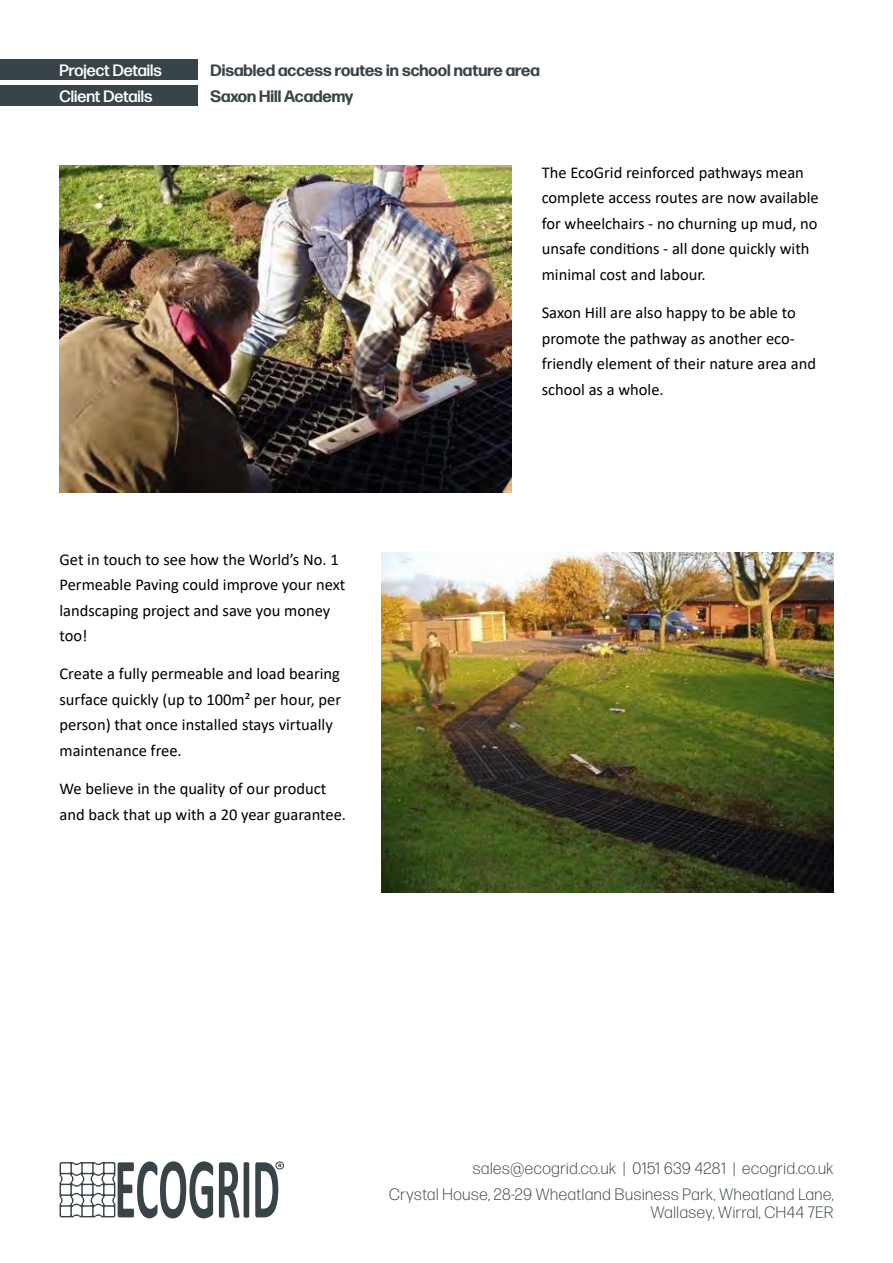
<style>
.page{position:relative;width:893px;height:1263px;background:#fff}
.page>*{position:absolute;margin:0;border:0;box-sizing:border-box;transform-origin:0 0}
.t1{font:16.5px/25.5px "Calibri";color:#000}
.t2{font:300 16.5px/26.5px "Forma DJR Deck";letter-spacing:.04em;color:#384448;text-align:right}
.t3{font:700 16.5px/25.5px "Forma DJR Deck";color:#384448}
.t4{font:500 16.5px/25.5px "Forma DJR Deck";color:#fff}
</style>
<div class="page">
<svg style="left:60px;top:1161px;width:153px;height:57px"></svg>
<svg style="left:219px;top:1162px;width:30px;height:56px"></svg>
<svg style="left:255px;top:1161px;width:29px;height:56px"></svg>
<div style="left:0;top:60px;width:198px;height:20px;background:#384448"></div>
<div style="left:0;top:85px;width:198px;height:21px;background:#384448"></div>
<img style="left:60px;top:165px;width:452px;height:328px">
<img style="left:381px;top:552px;width:452px;height:340px">
<p class="t4" style="left:60px;top:57px;width:104px">Project Details<br>Client Details</p>
<p class="t3" style="left:210px;top:57px;width:331px">Disabled access routes in school nature area<br>Saxon Hill Academy</p>
<p class="t1" style="left:542px;top:159px;width:278px">The EcoGrid reinforced pathways mean complete access routes are now available for wheelchairs - no churning up mud, no unsafe conditions - all done quickly with minimal cost and labour.</p>
<p class="t1" style="left:542px;top:299px;width:276px">Saxon Hill are also happy to be able to promote the pathway as another eco&shy;friendly element of their nature area and school as a whole.</p>
<p class="t1" style="left:60px;top:546px;width:287px">Get in touch to see how the World’s No. 1<br>Permeable Paving could improve your next landscaping project and save you money too!</p>
<p class="t1" style="left:60px;top:661px;width:283px">Create a fully permeable and load bearing surface quickly (up to 100m² per hour, per person) that once installed stays virtually maintenance free.</p>
<p class="t1" style="left:60px;top:775px;width:288px">We believe in the quality of our product and back that up with a 20 year guarantee.</p>
<p class="t2" style="left:389px;top:1154px;width:446px">sales@ecogrid.co.uk | 0151 639 4281 | ecogrid.co.uk<br>Crystal House, 28-29 Wheatland Business Park, Wheatland Lane,</p>
<p class="t2" style="left:651px;top:1199px;width:184px">Wallasey, Wirral, CH44 7ER</p>
</div>
